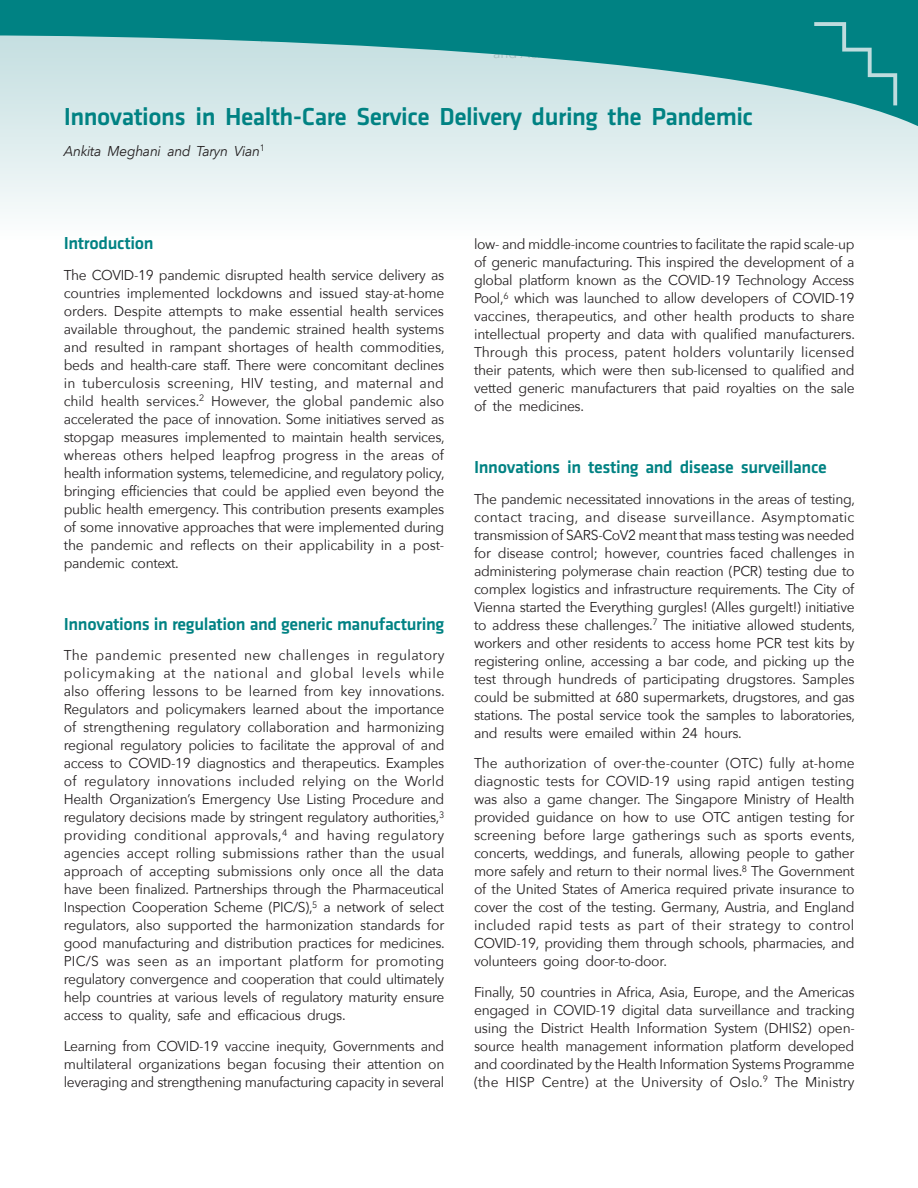
<style>
.page{position:relative;width:918px;height:1188px;background:#fff}
.page>*{position:absolute;margin:0;border:0;box-sizing:border-box;transform-origin:0 0}
.TEXTO{font:25.5px "Klavika Medium OSF";letter-spacing:-.02em;color:#008283}
.TEXTO-2{font:18px "Klavika Medium OSF";letter-spacing:-.02em;color:#008283}
.TEXTO-3{font:14.25px/18px "Avenir Next";letter-spacing:-.025em;color:#231f20;text-align:justify}
.TEXTO-4{font:italic 14.25px "Avenir Next";letter-spacing:-.025em;color:#231f20}
</style>
<div class="page">
<svg style="left:0;top:132px;width:918px;height:80px;fill:#e8f2f3"></svg>
<svg style="left:0;top:0;width:918px;height:132px;background:#79bcbd"></svg>
<svg style="left:814px;top:22px;width:83px;height:83px;background:#188d8e"></svg>
<p class="TEXTO" style="left:64px;top:103px;width:691px">Innovations in Health-Care Service Delivery during the Pandemic</p>
<p class="TEXTO-4" style="left:64px;top:139px;width:203px">Ankita Meghani and Taryn Vian<sup>1</sup></p>
<p class="TEXTO-2" style="left:64px;top:234px;width:91px">Introduction</p>
<p class="TEXTO-3" style="left:64px;top:266px;width:383px">The COVID-19 pandemic disrupted health service delivery as countries implemented lockdowns and issued stay-at-home orders. Despite attempts to make essential health services available throughout, the pandemic strained health systems and resulted in rampant shortages of health commodities, beds and health-care staff. There were concomitant declines in tuberculosis screening, HIV testing, and maternal and child health services.<sup>2</sup> However, the global pandemic also accelerated the pace of innovation. Some initiatives served as stopgap measures implemented to maintain health services, whereas others helped leapfrog progress in the areas of health information systems, telemedicine, and regulatory policy, bringing efficiencies that could be applied even beyond the public health emergency. This contribution presents examples of some innovative approaches that were implemented during the pandemic and reflects on their applicability in a post&shy;pandemic context.</p>
<p class="TEXTO-2" style="left:64px;top:614px;width:382px">Innovations in regulation and generic manufacturing</p>
<p class="TEXTO-3" style="left:64px;top:646px;width:383px">The pandemic presented new challenges in regulatory policymaking at the national and global levels while also offering lessons to be learned from key innovations.<br>Regulators and policymakers learned about the importance of strengthening regulatory collaboration and harmonizing regional regulatory policies to facilitate the approval of and access to COVID-19 diagnostics and therapeutics. Examples of regulatory innovations included relying on the World Health Organization’s Emergency Use Listing Procedure and regulatory decisions made by stringent regulatory authorities,<sup>3 </sup>providing conditional approvals,<sup>4</sup> and having regulatory agencies accept rolling submissions rather than the usual approach of accepting submissions only once all the data have been finalized. Partnerships through the Pharmaceutical Inspection Cooperation Scheme (PIC/S),<sup>5</sup> a network of select regulators, also supported the harmonization standards for good manufacturing and distribution practices for medicines.<br>PIC/S was seen as an important platform for promoting regulatory convergence and cooperation that could ultimately help countries at various levels of regulatory maturity ensure access to quality, safe and efficacious drugs.</p>
<p class="TEXTO-3" style="left:64px;top:1037px;width:382px">Learning from COVID-19 vaccine inequity, Governments and multilateral organizations began focusing their attention on leveraging and strengthening manufacturing capacity in several</p>
<p class="TEXTO-3" style="left:474px;top:235px;width:383px">low- and middle-income countries to facilitate the rapid scale-up of generic manufacturing. This inspired the development of a global platform known as the COVID-19 Technology Access Pool,<sup>6</sup> which was launched to allow developers of COVID-19 vaccines, therapeutics, and other health products to share intellectual property and data with qualified manufacturers.<br>Through this process, patent holders voluntarily licensed their patents, which were then sub-licensed to qualified and vetted generic manufacturers that paid royalties on the sale of the medicines.</p>
<p class="TEXTO-2" style="left:474px;top:457px;width:354px">Innovations in testing and disease surveillance</p>
<p class="TEXTO-3" style="left:474px;top:489px;width:382px">The pandemic necessitated innovations in the areas of testing, contact tracing, and disease surveillance. Asymptomatic transmission of SARS-CoV2 meant that mass testing was needed for disease control; however, countries faced challenges in administering polymerase chain reaction (PCR) testing due to complex logistics and infrastructure requirements. The City of Vienna started the Everything gurgles! (Alles gurgelt!) initiative to address these challenges.<sup>7</sup> The initiative allowed students, workers and other residents to access home PCR test kits by registering online, accessing a bar code, and picking up the test through hundreds of participating drugstores. Samples could be submitted at 680 supermarkets, drugstores, and gas stations. The postal service took the samples to laboratories, and results were emailed within 24 hours.</p>
<p class="TEXTO-3" style="left:474px;top:754px;width:383px">The authorization of over-the-counter (OTC) fully at-home diagnostic tests for COVID-19 using rapid antigen testing was also a game changer. The Singapore Ministry of Health provided guidance on how to use OTC antigen testing for screening before large gatherings such as sports events, concerts, weddings, and funerals, allowing people to gather more safely and return to their normal lives.<sup>8</sup> The Government of the United States of America required private insurance to cover the cost of the testing. Germany, Austria, and England included rapid tests as part of their strategy to control COVID-19, providing them through schools, pharmacies, and volunteers going door-to-door.</p>
<p class="TEXTO-3" style="left:474px;top:983px;width:382px">Finally, 50 countries in Africa, Asia, Europe, and the Americas engaged in COVID-19 digital data surveillance and tracking using the District Health Information System (DHIS2) open&shy;source health management information platform developed and coordinated by the Health Information Systems Programme (the HISP Centre) at the University of Oslo.<sup>9</sup> The Ministry</p>
</div>
